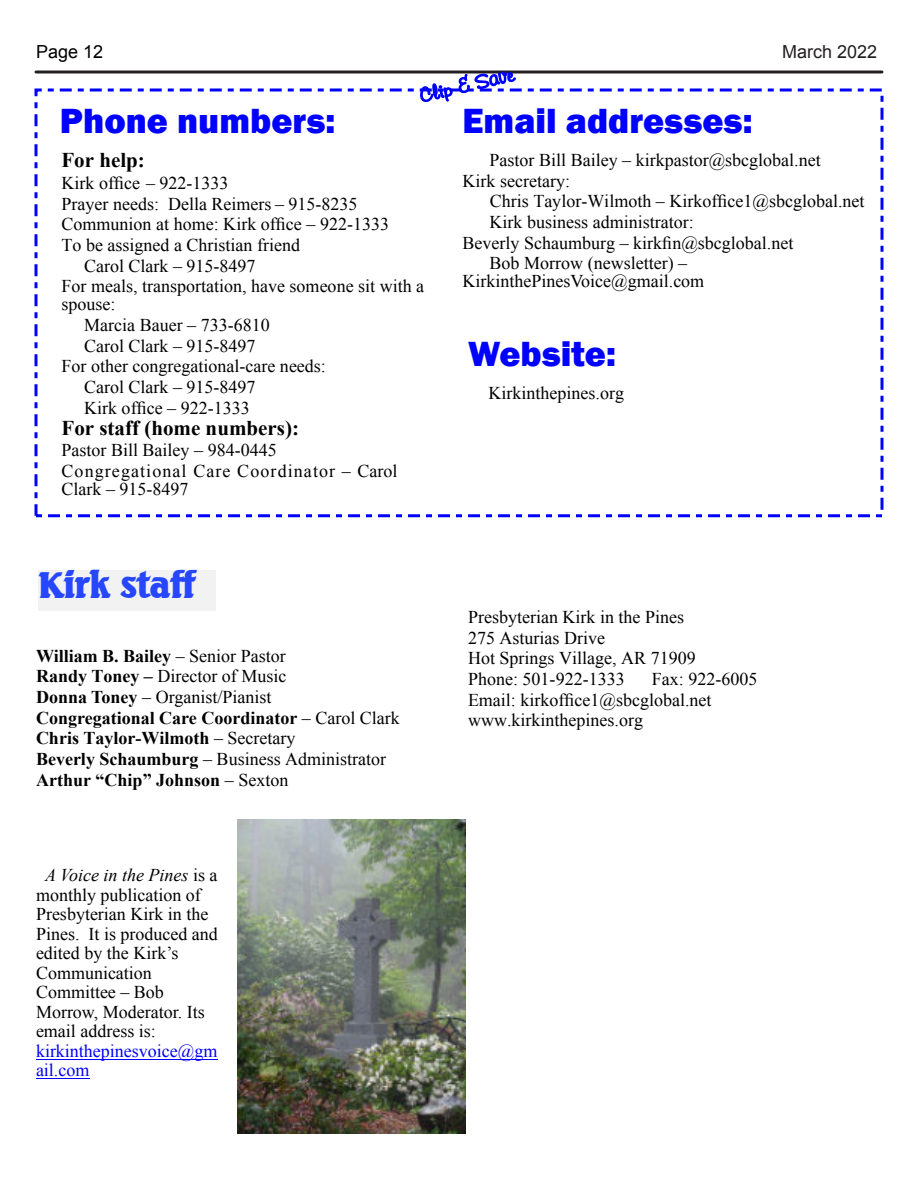
<style>
.page{position:relative;width:918px;height:1188px;background:#fff}
.page>*{position:absolute;margin:0;border:0;box-sizing:border-box;transform-origin:0 0}
.t1{font:800 36px "Franklin Gothic";color:#00f}
.t2{font:36px "Seabird Heavy SF Bold";color:#2747ff}
.t3{font:700 21px "Times New Roman";color:#000}
.t4{font:18px/19.5px "Times New Roman";color:#000}
.t5{font:700 18px/20.7px "Times New Roman";color:#000}
.t6{font:18px/20.7px "Times New Roman";letter-spacing:.06em;color:#000}
.t7{font:18px/19.5px "Times New Roman";color:#00f}
.t8{font:18px "Arial";color:#231f20}
.t9{font:18px "Arial";color:#000}
.s1{font-weight:400}
.s2{font-style:italic}
</style>
<div class="page">
<svg style="left:36px;top:70px;width:846px;height:4px"></svg>
<hr style="left:36px;top:1059px;width:182px;height:1px;background:#00f">
<hr style="left:36px;top:1078px;width:53px;height:1px;background:#00f">
<img style="left:238px;top:820px;width:228px;height:314px">
<div style="left:39px;top:570px;width:177px;height:41px;background:#f2f2f2"></div>
<div style="left:34px;top:88px;width:850px;height:429px;background:#fff;border:3px dashed #00f"></div>
<svg style="left:419px;top:70px;width:98px;height:32px"></svg>
<p class="t9" style="left:36px;top:45px;width:69px">Page 12</p>
<p class="t8" style="left:782px;top:45px;width:97px">March 2022</p>
<h1 class="t1" style="left:60px;top:108px;width:277px">Phone numbers:</h1>
<p class="t3" style="left:62px;top:153px;width:85px">For help:</p>
<p class="t4" style="left:62px;top:175px;width:169px">Kirk office – 922-1333</p>
<p class="t4" style="left:62px;top:196px;width:298px">Prayer needs: Della Reimers – 915-8235</p>
<p class="t4" style="left:62px;top:216px;width:329px">Communion at home: Kirk office – 922-1333</p>
<p class="t4" style="left:62px;top:237px;width:240px">To be assigned a Christian friend</p>
<p class="t4" style="left:84px;top:258px;width:173px">Carol Clark – 915-8497</p>
<p class="t4" style="left:62px;top:278px;width:364px">For meals, transportation, have someone sit with a</p>
<p class="t4" style="left:62px;top:296px;width:56px">spouse:</p>
<p class="t4" style="left:84px;top:317px;width:187px">Marcia Bauer – 733-6810</p>
<p class="t4" style="left:84px;top:338px;width:173px">Carol Clark – 915-8497</p>
<p class="t4" style="left:62px;top:358px;width:266px">For other congregational-care needs:</p>
<p class="t4" style="left:84px;top:379px;width:173px">Carol Clark – 915-8497</p>
<p class="t4" style="left:84px;top:400px;width:167px">Kirk office – 922-1333</p>
<p class="t3" style="left:62px;top:421px;width:239px">For staff (home numbers):</p>
<p class="t6" style="left:62px;top:442px;width:338px">Pastor Bill Bailey – 984-0445<br>Congregational Care Coordinator – Carol</p>
<p class="t4" style="left:62px;top:481px;width:129px">Clark – 915-8497</p>
<h1 class="t2" style="left:39px;top:570px;width:157px">Kirk staff</h1>
<p class="t5" style="left:36px;top:647px;width:365px">William B. Bailey <span class="s1">– Senior Pastor<br></span>Randy Toney – <span class="s1">Director of Music<br></span>Donna Toney <span class="s1">– Organist/Pianist<br></span>Congregational Care Coordinator <span class="s1">– Carol Clark </span>Chris Taylor-Wilmoth <span class="s1">– Secretary<br></span>Beverly Schaumburg <span class="s1">– Business Administrator </span>Arthur “Chip” Johnson <span class="s1">– Sexton</span></p>
<p class="t4" style="left:36px;top:867px;width:183px;text-indent:9px"><span class="s2">A Voice in the Pines</span> is a monthly publication of<br>Presbyterian Kirk in the<br>Pines. It is produced and edited by the Kirk’s<br>Communication<br>Committee – Bob<br>Morrow, Moderator. Its email address is:</p>
<p class="t7" style="left:36px;top:1043px;width:183px">kirkinthepinesvoice@gm ail.com</p>
<h1 class="t1" style="left:463px;top:108px;width:292px">Email addresses:</h1>
<p class="t4" style="left:463px;top:151px;width:360px;line-height:20.7px;text-indent:27px">Pastor Bill Bailey – kirkpastor@sbcglobal.net<br>Kirk secretary:</p>
<p class="t4" style="left:490px;top:193px;width:376px">Chris Taylor-Wilmoth – Kirkoffice1@sbcglobal.net</p>
<p class="t4" style="left:490px;top:214px;width:206px">Kirk business administrator:</p>
<p class="t4" style="left:463px;top:235px;width:332px">Beverly Schaumburg – kirkfin@sbcglobal.net</p>
<p class="t4" style="left:490px;top:255px;width:199px">Bob Morrow (newsletter) –</p>
<p class="t4" style="left:463px;top:273px;width:243px">KirkinthePinesVoice@gmail.com</p>
<h1 class="t1" style="left:468px;top:340px;width:149px">Website:</h1>
<p class="t4" style="left:489px;top:385px;width:137px">Kirkinthepines.org</p>
<p class="t4" style="left:468px;top:608px;width:229px;line-height:20.7px">Presbyterian Kirk in the Pines<br>275 Asturias Drive<br>Hot Springs Village, AR 71909<br>Phone: 501-922-1333</p>
<p class="t4" style="left:468px;top:670px;width:291px;line-height:20.7px;text-indent:184px">Fax: 922-6005<br>Email: kirkoffice1@sbcglobal.net www.kirkinthepines.org</p>
</div>
